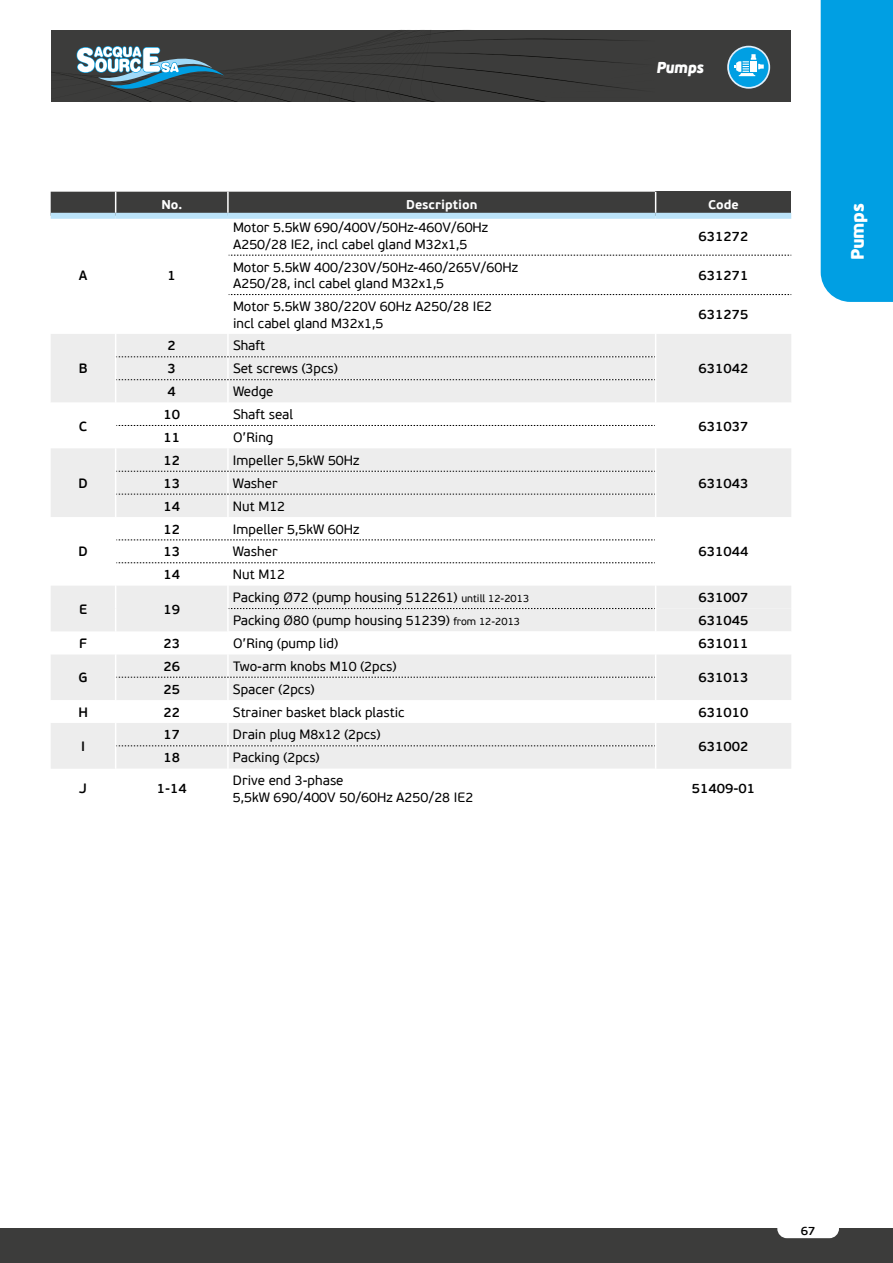
<style>
.page{position:relative;width:893px;height:1263px;background:#fff}
.page>*{position:absolute;margin:0;border:0;box-sizing:border-box;transform-origin:0 0}
.t1{font:900 18px "PF Beau Sans Pro";letter-spacing:-.03em;color:#fff;scale:.95 1}
.t2{font:italic 900 15.75px "PF Beau Sans Pro";letter-spacing:-.03em;color:#fff;scale:.95 1}
.t3{font:13.5px/16.5px "PF Beau Sans Pro";color:#000}
.t4{font:600 13.5px "PF Beau Sans Pro";color:#000}
.t5{font:700 12.75px "PF Beau Sans Pro";color:#fff}
.t6{font:600 12px "PF Beau Sans Pro";color:#000}
.s1{font-size:10.5px}
</style>
<div class="page">
<div style="left:51px;top:30px;width:740px;height:72px;background:#3c3c3b"></div>
<img style="left:51px;top:30px;width:579px;height:72px">
<div style="left:0;top:1228px;width:893px;height:35px;background:#3c3c3b"></div>
<div style="left:778px;top:1220px;width:60px;height:17px;background:#fff;border-radius:9px"></div>
<div style="left:777px;top:1219px;width:62px;height:19px;border:2px solid #fff;border-radius:9px"></div>
<div style="left:821px;top:0;width:72px;height:302px;background:#009fe3"></div>
<svg style="left:76px;top:46px;width:148px;height:56px"></svg>
<svg style="left:727px;top:46px;width:43px;height:43px"></svg>
<div style="left:656px;top:192px;width:135px;height:24px;background:#3c3c3b"></div>
<svg style="left:229px;top:254px;width:562px;height:1px"></svg>
<div style="left:51px;top:334px;width:64px;height:46px;background:#ededed"></div>
<svg style="left:51px;top:448px;width:64px;height:321px;fill:#ededed"></svg>
<div style="left:51px;top:192px;width:605px;height:21px;background:#3c3c3b"></div>
<hr style="left:655px;top:219px;width:1px;height:36px;background:#fff">
<div style="left:51px;top:213px;width:65px;height:6px;background:#bce4fa"></div>
<div style="left:116px;top:213px;width:112px;height:6px;background:#bce4fa"></div>
<div style="left:228px;top:213px;width:428px;height:6px;background:#bce4fa"></div>
<div style="left:656px;top:213px;width:135px;height:6px;background:#bce4fa"></div>
<svg style="left:116px;top:255px;width:675px;height:514px"></svg>
<p class="t2" style="left:656px;top:58px;width:52px">Pumps</p>
<p class="t5" style="left:161px;top:196px;width:22px">No.</p>
<p class="t5" style="left:406px;top:196px;width:73px">Description</p>
<p class="t5" style="left:708px;top:196px;width:32px">Code</p>
<p class="t4" style="left:79px;top:267px;width:10px">A</p>
<p class="t4" style="left:168px;top:267px;width:10px">1</p>
<p class="t3" style="left:233px;top:220px;width:257px">Motor 5.5kW 690/400V/50Hz-460V/60Hz<br>A250/28 IE2, incl cabel gland M32x1,5</p>
<p class="t4" style="left:698px;top:228px;width:51px">631272</p>
<p class="t3" style="left:233px;top:259px;width:286px">Motor 5.5kW 400/230V/50Hz-460/265V/60Hz<br>A250/28, incl cabel gland M32x1,5</p>
<p class="t4" style="left:698px;top:267px;width:51px">631271</p>
<p class="t3" style="left:233px;top:298px;width:261px">Motor 5.5kW 380/220V 60Hz A250/28 IE2 incl cabel gland M32x1,5</p>
<p class="t4" style="left:698px;top:307px;width:51px">631275</p>
<p class="t4" style="left:79px;top:361px;width:10px">B</p>
<p class="t4" style="left:79px;top:418px;width:10px">C</p>
<p class="t4" style="left:78px;top:475px;width:11px">D</p>
<p class="t4" style="left:78px;top:544px;width:11px">D</p>
<p class="t4" style="left:168px;top:338px;width:10px">2</p>
<p class="t3" style="left:233px;top:338px;width:34px">Shaft</p>
<p class="t4" style="left:168px;top:361px;width:10px">3</p>
<p class="t3" style="left:233px;top:361px;width:106px">Set screws (3pcs)</p>
<p class="t4" style="left:698px;top:361px;width:51px">631042</p>
<p class="t4" style="left:168px;top:383px;width:10px">4</p>
<p class="t3" style="left:233px;top:384px;width:42px">Wedge</p>
<p class="t4" style="left:163px;top:406px;width:18px">10</p>
<p class="t3" style="left:233px;top:406px;width:62px">Shaft seal</p>
<p class="t4" style="left:163px;top:429px;width:18px">11</p>
<p class="t3" style="left:233px;top:429px;width:42px">O’Ring</p>
<p class="t4" style="left:698px;top:418px;width:51px">631037</p>
<p class="t4" style="left:163px;top:452px;width:18px">12</p>
<p class="t3" style="left:233px;top:452px;width:128px">Impeller 5,5kW 50Hz</p>
<p class="t4" style="left:163px;top:475px;width:18px">13</p>
<p class="t3" style="left:233px;top:475px;width:46px">Washer</p>
<p class="t4" style="left:698px;top:475px;width:51px">631043</p>
<p class="t4" style="left:163px;top:498px;width:18px">14</p>
<p class="t3" style="left:233px;top:498px;width:54px">Nut M12</p>
<p class="t4" style="left:163px;top:521px;width:18px">12</p>
<p class="t3" style="left:233px;top:521px;width:128px">Impeller 5,5kW 60Hz</p>
<p class="t4" style="left:163px;top:544px;width:18px">13</p>
<p class="t3" style="left:233px;top:544px;width:46px">Washer</p>
<p class="t4" style="left:698px;top:544px;width:51px">631044</p>
<p class="t4" style="left:163px;top:567px;width:18px">14</p>
<p class="t3" style="left:233px;top:567px;width:54px">Nut M12</p>
<p class="t4" style="left:79px;top:601px;width:10px">E</p>
<p class="t4" style="left:163px;top:601px;width:18px">19</p>
<p class="t3" style="left:233px;top:590px;width:298px">Packing Ø72 (pump housing 512261) <span class="s1">untill 12-2013</span></p>
<p class="t4" style="left:698px;top:589px;width:51px">631007</p>
<p class="t3" style="left:233px;top:612px;width:289px">Packing Ø80 (pump housing 51239) <span class="s1">from 12-2013</span></p>
<p class="t4" style="left:698px;top:612px;width:51px">631045</p>
<p class="t4" style="left:79px;top:635px;width:9px">F</p>
<p class="t4" style="left:163px;top:635px;width:18px">23</p>
<p class="t3" style="left:233px;top:635px;width:106px">O’Ring (pump lid)</p>
<p class="t4" style="left:698px;top:635px;width:51px">631011</p>
<p class="t4" style="left:79px;top:669px;width:11px">G</p>
<p class="t4" style="left:163px;top:658px;width:18px">26</p>
<p class="t3" style="left:233px;top:658px;width:165px">Two-arm knobs M10 (2pcs)</p>
<p class="t4" style="left:698px;top:669px;width:51px">631013</p>
<p class="t4" style="left:163px;top:681px;width:18px">25</p>
<p class="t3" style="left:233px;top:681px;width:83px">Spacer (2pcs)</p>
<p class="t4" style="left:78px;top:704px;width:11px">H</p>
<p class="t4" style="left:163px;top:704px;width:18px">22</p>
<p class="t3" style="left:233px;top:704px;width:173px">Strainer basket black plastic</p>
<p class="t4" style="left:698px;top:704px;width:51px">631010</p>
<p class="t4" style="left:81px;top:738px;width:5px">I</p>
<p class="t4" style="left:163px;top:727px;width:18px">17</p>
<p class="t3" style="left:233px;top:727px;width:149px">Drain plug M8x12 (2pcs)</p>
<p class="t4" style="left:698px;top:738px;width:51px">631002</p>
<p class="t4" style="left:163px;top:750px;width:18px">18</p>
<p class="t3" style="left:233px;top:750px;width:88px">Packing (2pcs)</p>
<p class="t4" style="left:79px;top:781px;width:9px">J</p>
<p class="t4" style="left:157px;top:781px;width:32px">1-14</p>
<p class="t3" style="left:233px;top:773px;width:242px">Drive end 3-phase<br>5,5kW 690/400V 50/60Hz A250/28 IE2</p>
<p class="t4" style="left:692px;top:781px;width:65px">51409-01</p>
<h1 class="t1" style="left:846px;top:260px;width:61px;rotate:-90deg">Pumps</h1>
<p class="t6" style="left:801px;top:1224px;width:16px">67</p>
</div>
